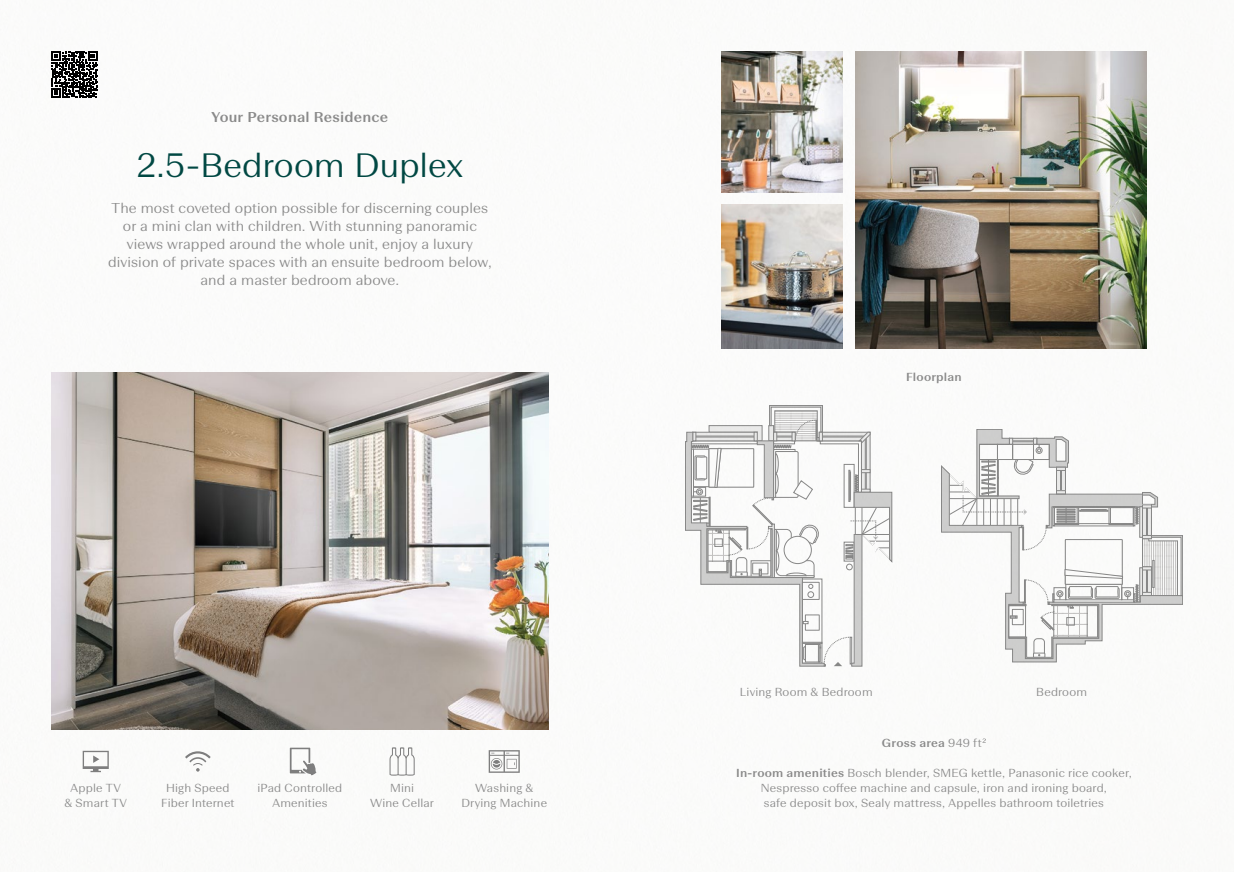
<style>
.page{position:relative;width:1234px;height:872px;background:#fff}
.page>*{position:absolute;margin:0;border:0;box-sizing:border-box;transform-origin:0 0}
.t1{font:300 33.75px "Beausite Fit";color:#014843}
.t2{font:300 14.25px/18px "Beausite Fit";letter-spacing:.01em;color:#8a8a8a;text-align:center}
.t3{font:500 14.25px "Beausite Fit";letter-spacing:.015em;color:#8a8a8a}
.t4{font:300 11.7px/15px "Beausite Fit";letter-spacing:.015em;color:#8a8a8a;text-align:center}
.t5{font:500 11.7px "Beausite Fit";letter-spacing:.02em;color:#8a8a8a}
.s1{font-weight:300}
.s2{font-weight:500}
</style>
<div class="page">
<svg style="left:941px;top:465px;width:116px;height:197px"></svg>
<svg style="left:946px;top:429px;width:236px;height:230px"></svg>
<svg style="left:685px;top:405px;width:207px;height:261px"></svg>
<img style="left:855px;top:51px;width:291px;height:297px">
<img style="left:721px;top:204px;width:121px;height:144px">
<img style="left:721px;top:51px;width:121px;height:141px">
<img style="left:51px;top:372px;width:498px;height:357px">
<svg style="left:51px;top:51px;width:47px;height:47px"></svg>
<svg style="left:83px;top:751px;width:26px;height:21px"></svg>
<svg style="left:185px;top:751px;width:26px;height:20px"></svg>
<svg style="left:290px;top:747px;width:26px;height:28px"></svg>
<svg style="left:389px;top:747px;width:25px;height:28px"></svg>
<svg style="left:488px;top:750px;width:31px;height:23px"></svg>
<p class="t3" style="left:211px;top:107px;width:178px">Your Personal Residence</p>
<h1 class="t1" style="left:137px;top:142px;width:327px">2.5-Bedroom Duplex</h1>
<p class="t2" style="left:108px;top:198px;width:385px">The most coveted option possible for discerning couples or a mini clan with children. With stunning panoramic views wrapped around the whole unit, enjoy a luxury division of private spaces with an ensuite bedroom below, and a master bedroom above.</p>
<p class="t4" style="left:64px;top:780px;width:64px">Apple TV<br>&amp; Smart TV</p>
<p class="t4" style="left:161px;top:780px;width:75px">High Speed<br>Fiber Internet</p>
<p class="t4" style="left:370px;top:780px;width:65px">Mini<br>Wine Cellar</p>
<p class="t4" style="left:257px;top:780px;width:86px">iPad Controlled<br>Amenities</p>
<p class="t4" style="left:461px;top:780px;width:87px">Washing &amp;<br>Drying Machine</p>
<p class="t5" style="left:906px;top:369px;width:57px">Floorplan</p>
<p class="t4" style="left:739px;top:684px;width:134px">Living Room &amp; Bedroom</p>
<p class="t4" style="left:1035px;top:684px;width:52px">Bedroom</p>
<p class="t5" style="left:881px;top:735px;width:101px">Gross area <span class="s1">949 ft</span></p>
<p class="t4" style="left:736px;top:765px;width:397px"><span class="s2">In-room amenities</span> Bosch blender, SMEG kettle, Panasonic rice cooker,<br>Nespresso coffee machine and capsule, iron and ironing board,<br>safe deposit box, Sealy mattress, Appelles bathroom toiletries</p>
</div>
